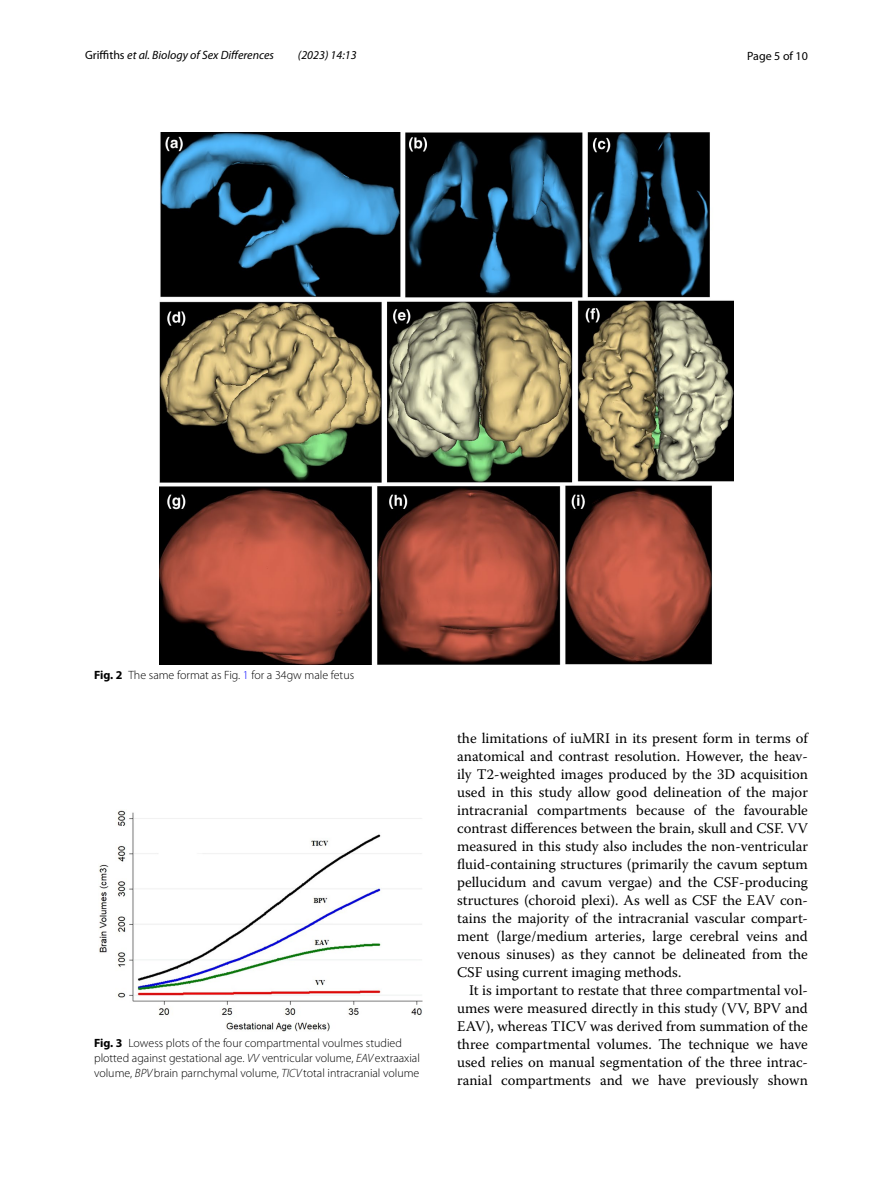
<style>
.page{position:relative;width:893px;height:1187px;background:#fff}
.page>*{position:absolute;margin:0;border:0;box-sizing:border-box;transform-origin:0 0}
.t1{font:14.7px/18px "Warnock Pro";color:#000;text-align:justify}
.t2{font:300 12px/15px "Myriad Pro";color:#000}
.t3{font:italic 12px "Myriad Pro";color:#000}
.t4{font:12px "Myriad Pro";color:#000}
.s1{font-style:normal}
.s2{font-weight:700}
.s3{color:#00f}
.s4{font-style:italic}
</style>
<div class="page">
<img style="left:160px;top:133px;width:573px;height:531px">
<img style="left:99px;top:810px;width:323px;height:221px">
<p class="t3" style="left:85px;top:48px;width:190px"><span class="s1">Griffiths</span> et al. Biology of Sex Differences</p>
<p class="t3" style="left:298px;top:48px;width:60px">(2023) 14:13</p>
<p class="t4" style="left:747px;top:48px;width:62px">Page 5 of 10</p>
<p class="t2" style="left:94px;top:668px;width:262px"><span class="s2">Fig. 2</span> The same format as Fig. <span class="s3">1</span> for a 34gw male fetus</p>
<p class="t2" style="left:94px;top:1035px;width:327px"><span class="s2">Fig. 3</span> Lowess plots of the four compartmental voulmes studied plotted against gestational age. <span class="s4">VV</span> ventricular volume, <span class="s4">EAV</span> extraaxial volume, <span class="s4">BPV</span>brain parnchymal volume, <span class="s4">TICV</span> total intracranial volume</p>
<p class="t1" style="left:457px;top:728px;width:352px">the limitations of iuMRI in its present form in terms of anatomical and contrast resolution. However, the heav&shy;ily T2-weighted images produced by the 3D acquisition used in this study allow good delineation of the major intracranial compartments because of the favourable contrast differences between the brain, skull and CSF. VV measured in this study also includes the non-ventricular fluid-containing structures (primarily the cavum septum pellucidum and cavum vergae) and the CSF-producing structures (choroid plexi). As well as CSF the EAV con&shy;tains the majority of the intracranial vascular compart&shy;ment (large/medium arteries, large cerebral veins and venous sinuses) as they cannot be delineated from the CSF using current imaging methods.</p>
<p class="t1" style="left:457px;top:980px;width:352px;text-indent:12px">It is important to restate that three compartmental vol&shy;umes were measured directly in this study (VV, BPV and EAV), whereas TICV was derived from summation of the three compartmental volumes. The technique we have used relies on manual segmentation of the three intrac&shy;ranial compartments and we have previously shown</p>
</div>
